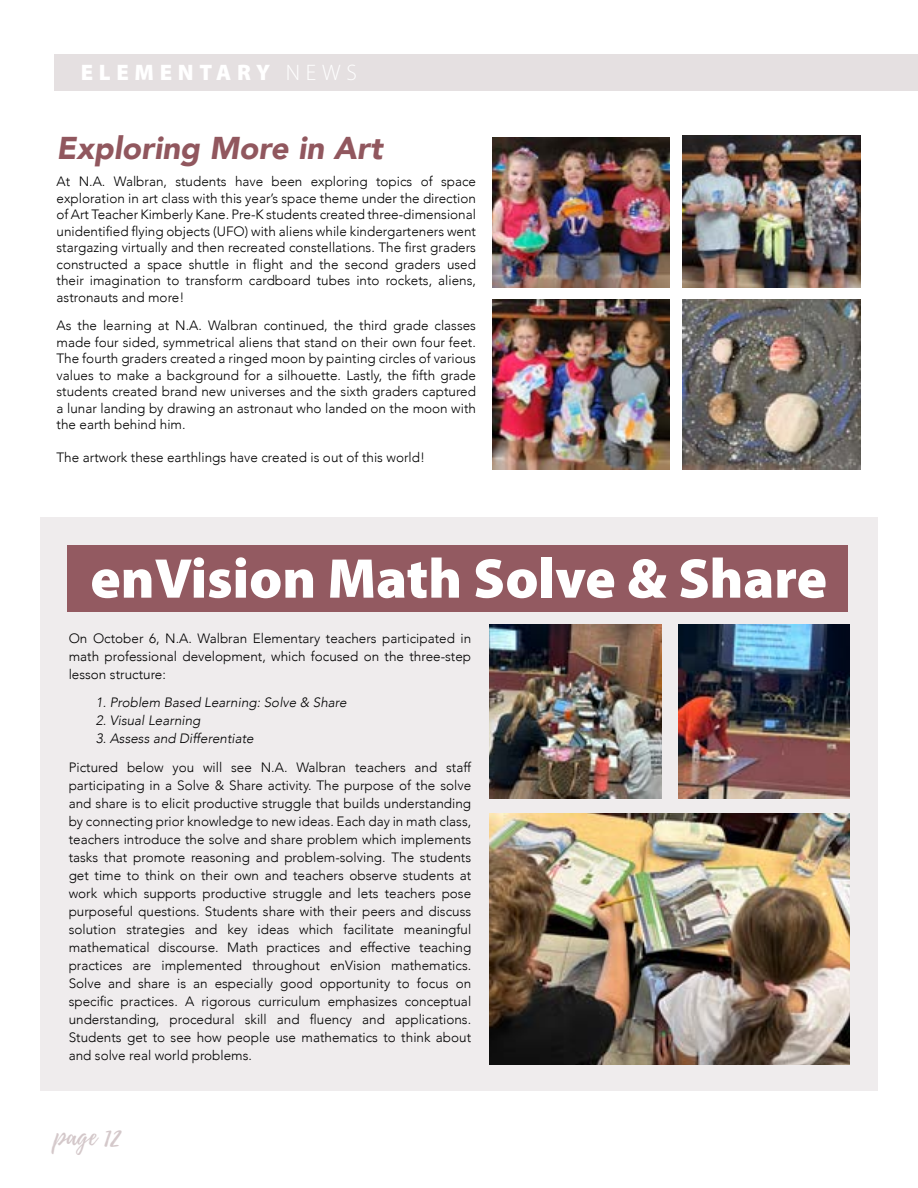
<style>
.page{position:relative;width:918px;height:1188px;background:#fff}
.page>*{position:absolute;margin:0;border:0;box-sizing:border-box;transform-origin:0 0}
.t1{font:900 56.4px "Myriad Pro";color:#fff}
.t2{font:italic 900 31.5px "Avenir";color:#91575e}
.t3{font:25.5px "Playlist Script";color:#d4c8ca}
.t4{font:900 22.5px "Myriad Pro";letter-spacing:.25em;color:#fff}
.t5{font:300 13.5px/18px "Avenir";color:#000;text-align:justify}
.t6{font:italic 300 13.5px "Avenir";color:#000}
.s1{font-weight:300}
</style>
<div class="page">
<div style="left:54px;top:54px;width:864px;height:37px;background:#e5e0e1"></div>
<div style="left:40px;top:517px;width:838px;height:574px;background:#efeced"></div>
<div style="left:67px;top:546px;width:781px;height:66px;background:#91575e"></div>
<img style="left:492px;top:138px;width:178px;height:150px">
<img style="left:492px;top:299px;width:178px;height:170px">
<img style="left:683px;top:300px;width:177px;height:169px">
<img style="left:683px;top:135px;width:177px;height:153px">
<img style="left:489px;top:625px;width:172px;height:173px">
<img style="left:679px;top:625px;width:170px;height:173px">
<img style="left:489px;top:814px;width:360px;height:251px">
<h3 class="t4" style="left:81px;top:60px;width:277px">ELEMENTARY <span class="s1">NEWS</span></h3>
<h2 class="t2" style="left:57px;top:123px;width:328px">Exploring More in Art</h2>
<p class="t5" style="left:57px;top:174px;width:421px;line-height:16.5px">At N.A. Walbran, students have been exploring topics of space exploration in art class with this year’s space theme under the direction of Art Teacher Kimberly Kane. Pre-K students created three-dimensional unidentified flying objects (UFO) with aliens while kindergarteners went stargazing virtually and then recreated constellations. The first graders constructed a space shuttle in flight and the second graders used their imagination to transform cardboard tubes into rockets, aliens, astronauts and more!</p>
<p class="t5" style="left:57px;top:318px;width:421px;line-height:16.5px">As the learning at N.A. Walbran continued, the third grade classes made four sided, symmetrical aliens that stand on their own four feet.<br>The fourth graders created a ringed moon by painting circles of various values to make a background for a silhouette. Lastly, the fifth grade students created brand new universes and the sixth graders captured a lunar landing by drawing an astronaut who landed on the moon with the earth behind him.</p>
<p class="t5" style="left:57px;top:449px;width:370px">The artwork these earthlings have created is out of this world!</p>
<h1 class="t1" style="left:90px;top:547px;width:738px">enVision Math Solve &amp; Share</h1>
<p class="t5" style="left:69px;top:629px;width:404px">On October 6, N.A. Walbran Elementary teachers participated in math professional development, which focused on the three-step lesson structure:</p>
<p class="t6" style="left:96px;top:695px;width:252px">1. Problem Based Learning: Solve &amp; Share</p>
<p class="t6" style="left:96px;top:713px;width:106px">2. Visual Learning</p>
<p class="t6" style="left:96px;top:731px;width:160px">3. Assess and Differentiate</p>
<p class="t5" style="left:69px;top:758px;width:404px">Pictured below you will see N.A. Walbran teachers and staff participating in a Solve &amp; Share activity. The purpose of the solve and share is to elicit productive struggle that builds understanding by connecting prior knowledge to new ideas. Each day in math class, teachers introduce the solve and share problem which implements tasks that promote reasoning and problem-solving. The students get time to think on their own and teachers observe students at work which supports productive struggle and lets teachers pose purposeful questions. Students share with their peers and discuss solution strategies and key ideas which facilitate meaningful mathematical discourse. Math practices and effective teaching practices are implemented throughout enVision mathematics.<br>Solve and share is an especially good opportunity to focus on specific practices. A rigorous curriculum emphasizes conceptual understanding, procedural skill and fluency and applications.<br>Students get to see how people use mathematics to think about and solve real world problems.</p>
<h3 class="t3" style="left:54px;top:1118px;width:68px">page 12</h3>
</div>
